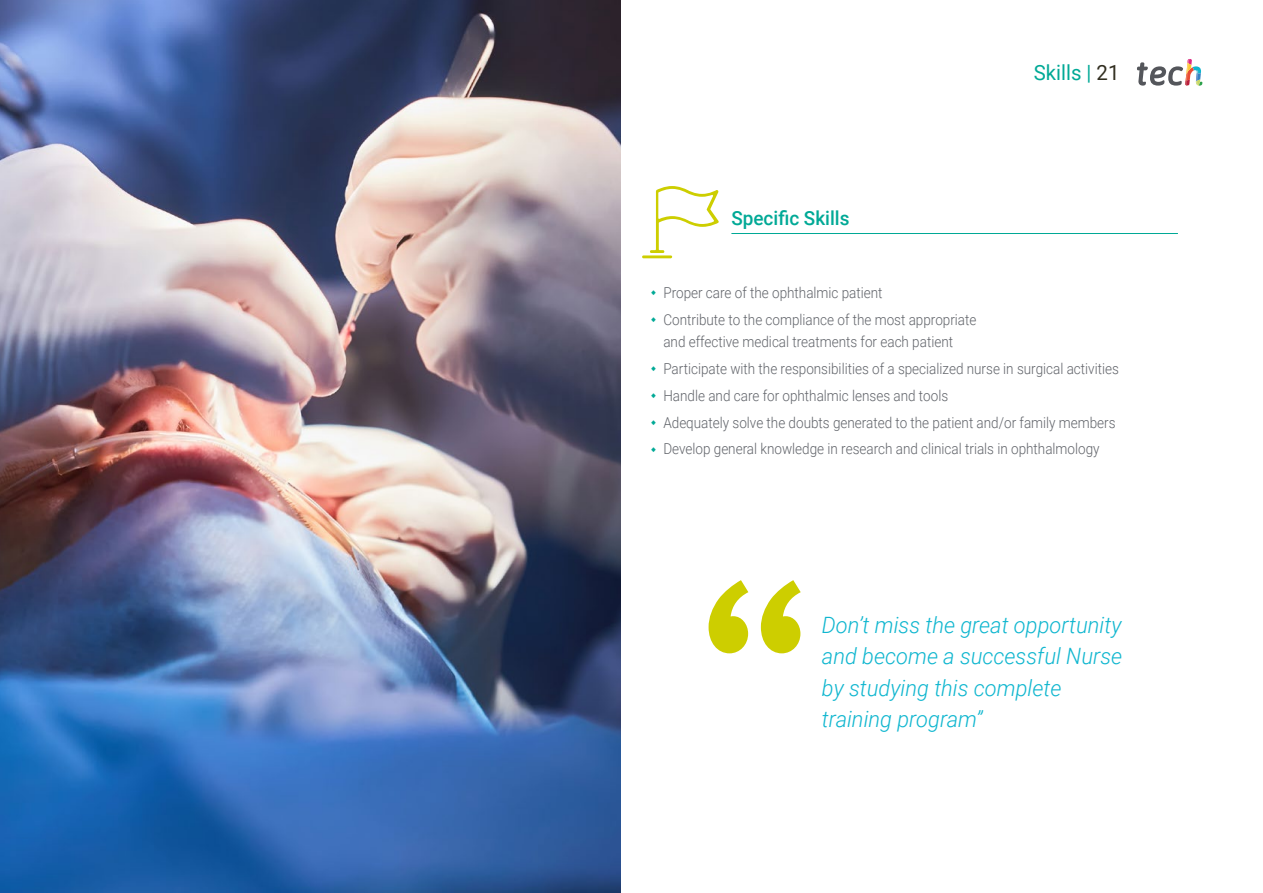
<style>
.page{position:relative;width:1263px;height:893px;background:#fff}
.page>*{position:absolute;margin:0;border:0;box-sizing:border-box;transform-origin:0 0}
.t1{font:italic 300 22.5px/31.5px "Roboto";color:#0fb6cf}
.t2{font:21px "Roboto";color:#00a996}
.t3{font:500 19.5px "Roboto";color:#00a996}
.t4{font:300 15px/26.7px "Roboto";color:#61646a;scale:.9 1}
.s1{color:#312e20}
</style>
<div class="page">
<img style="left:0;top:0;width:621px;height:893px">
<hr style="left:731px;top:233px;width:447px;height:1px;background:#00a996">
<svg style="left:1137px;top:59px;width:65px;height:27px"></svg>
<hr style="left:642px;top:255px;width:30px;height:3px;background:#cdce00">
<svg style="left:650px;top:186px;width:69px;height:67px"></svg>
<svg style="left:708px;top:580px;width:93px;height:73px"></svg>
<h3 class="t3" style="left:731px;top:205px;width:120px">Specific Skills</h3>
<h2 class="t2" style="left:1034px;top:57px;width:87px">Skills | <span class="s1">21</span></h2>
<p class="t4" style="left:663px;top:279px;width:349px">Proper care of the ophthalmic patient<br>Contribute to the compliance of the most appropriate</p>
<p class="t4" style="left:663px;top:328px;width:508px">and effective medical treatments for each patient<br>Participate with the responsibilities of a specialized nurse in surgical activities Handle and care for ophthalmic lenses and tools<br>Adequately solve the doubts generated to the patient and/or family members Develop general knowledge in research and clinical trials in ophthalmology</p>
<h1 class="t1" style="left:822px;top:608px;width:302px">Don’t miss the great opportunity and become a successful Nurse by studying this complete training program”</h1>
</div>
